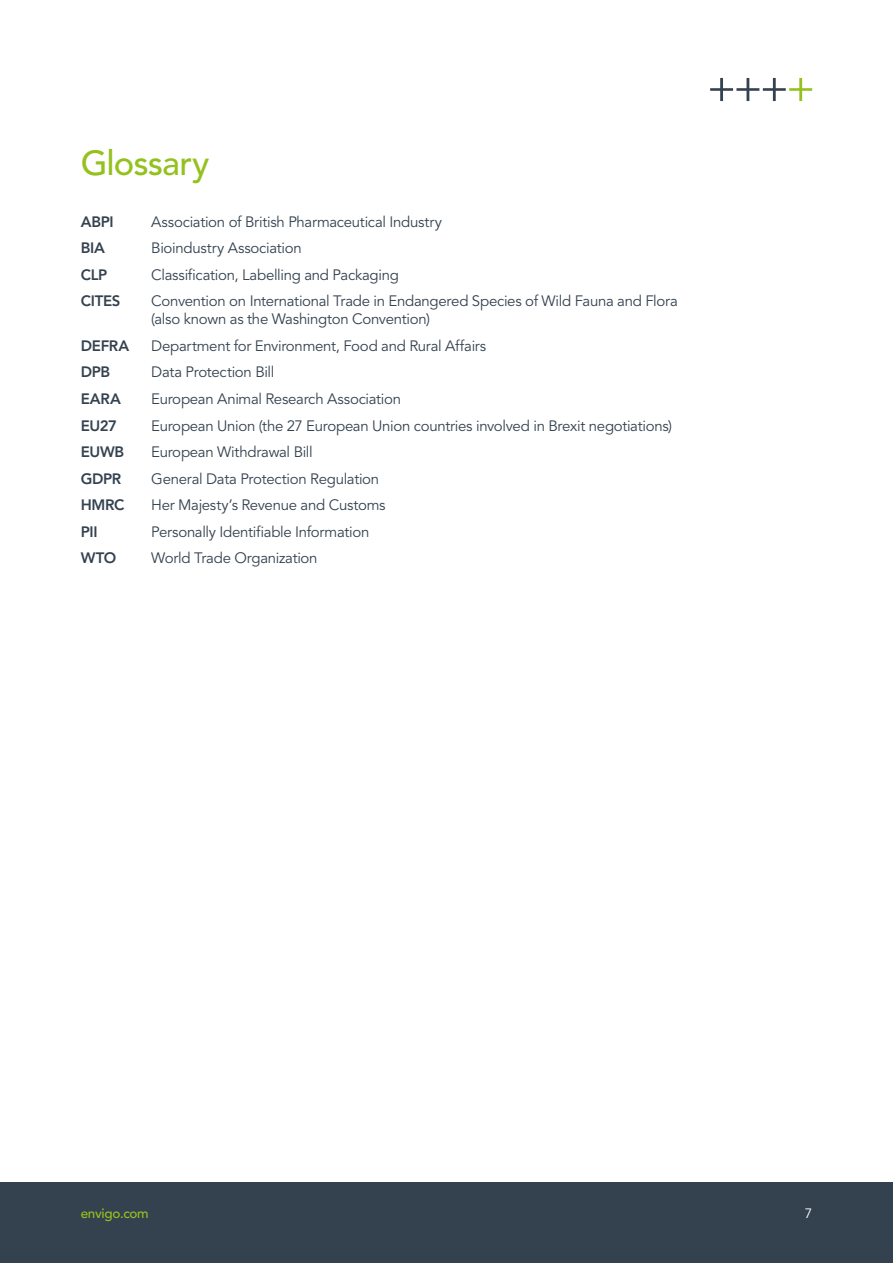
<style>
.page{position:relative;width:893px;height:1263px;background:#fff}
.page>*{position:absolute;margin:0;border:0;box-sizing:border-box;transform-origin:0 0}
.t1{font:500 34.5px "Avenir LT Std";letter-spacing:-.025em;color:#95c11f}
.t2{font:15px/18px "Avenir LT Std";letter-spacing:-.02em;color:#344250}
.t3{font:800 15px "Avenir LT Std";letter-spacing:-.02em;color:#344250}
.t4{font:500 13.5px "Avenir LT Std";letter-spacing:-.025em;color:#95c11f}
.t5{font:13.5px "Avenir LT Std";color:#fff}
</style>
<div class="page">
<div style="left:0;top:1182px;width:893px;height:81px;background:#344250"></div>
<svg style="left:710px;top:78px;width:102px;height:23px"></svg>
<h1 class="t1" style="left:81px;top:143px;width:130px">Glossary</h1>
<p class="t3" style="left:81px;top:213px;width:34px">ABPI</p>
<p class="t2" style="left:151px;top:213px;width:292px">Association of British Pharmaceutical Industry</p>
<p class="t3" style="left:81px;top:239px;width:26px">BIA</p>
<p class="t2" style="left:151px;top:240px;width:152px">Bioindustry Association</p>
<p class="t3" style="left:81px;top:266px;width:28px">CLP</p>
<p class="t2" style="left:151px;top:266px;width:249px">Classification, Labelling and Packaging</p>
<p class="t3" style="left:81px;top:292px;width:41px">CITES</p>
<p class="t2" style="left:151px;top:293px;width:528px">Convention on International Trade in Endangered Species of Wild Fauna and Flora (also known as the Washington Convention)</p>
<p class="t3" style="left:81px;top:337px;width:50px">DEFRA</p>
<p class="t2" style="left:151px;top:337px;width:336px">Department for Environment, Food and Rural Affairs</p>
<p class="t3" style="left:81px;top:363px;width:31px">DPB</p>
<p class="t2" style="left:151px;top:364px;width:125px">Data Protection Bill</p>
<p class="t3" style="left:81px;top:390px;width:42px">EARA</p>
<p class="t2" style="left:151px;top:390px;width:251px">European Animal Research Association</p>
<p class="t3" style="left:81px;top:416px;width:38px">EU27</p>
<p class="t2" style="left:151px;top:417px;width:522px">European Union (the 27 European Union countries involved in Brexit negotiations)</p>
<p class="t3" style="left:81px;top:443px;width:45px">EUWB</p>
<p class="t2" style="left:151px;top:443px;width:163px">European Withdrawal Bill</p>
<p class="t3" style="left:81px;top:469px;width:42px">GDPR</p>
<p class="t2" style="left:151px;top:470px;width:229px">General Data Protection Regulation</p>
<p class="t3" style="left:81px;top:496px;width:45px">HMRC</p>
<p class="t2" style="left:151px;top:496px;width:236px">Her Majesty’s Revenue and Customs</p>
<p class="t3" style="left:81px;top:522px;width:18px">PII</p>
<p class="t2" style="left:151px;top:523px;width:220px">Personally Identifiable Information</p>
<p class="t3" style="left:81px;top:549px;width:37px">WTO</p>
<p class="t2" style="left:151px;top:549px;width:168px">World Trade Organization</p>
<p class="t4" style="left:81px;top:1206px;width:70px">envigo.com</p>
<p class="t5" style="left:805px;top:1206px;width:9px">7</p>
</div>
